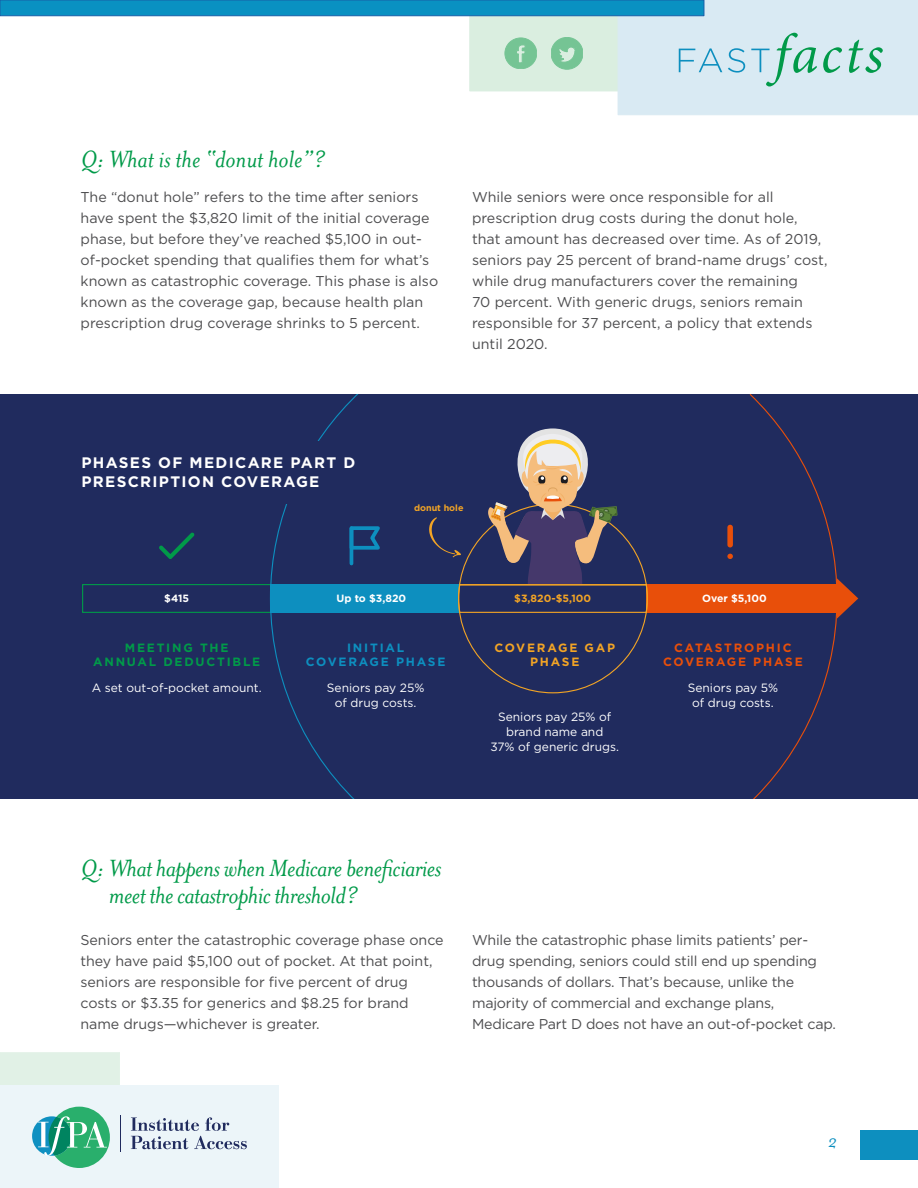
<style>
.page{position:relative;width:918px;height:1188px;background:#fff}
.page>*{position:absolute;margin:0;border:0;box-sizing:border-box;transform-origin:0 0}
.t1{font:italic 27px/27px "Mrs Eaves";letter-spacing:-.02em;color:#019a49}
.t2{font:italic 27px "Mrs Eaves";color:#019a49}
.t3{font:italic 19.5px "Mrs Eaves";color:#0d8fbf}
.t4{font:700 15.15px/19.2px "Gotham";letter-spacing:.085em;color:#fff}
.t5{font:14.25px/21px "Gotham";letter-spacing:-.005em;color:#4d4d4f}
.t6{font:12px/15px "Gotham";color:#fff;text-align:center}
.t7{font:700 12px/14.4px "Gotham";letter-spacing:.15em;color:#019a49;text-align:center}
.t8{font:700 12px/14.4px "Gotham";letter-spacing:.15em;color:#e84f0a;text-align:center}
.t9{font:700 12px/14.4px "Gotham";letter-spacing:.15em;color:#0d8fbf;text-align:center}
.t10{font:700 12px/14.4px "Gotham";letter-spacing:.15em;color:#f2a425;text-align:center}
.t11{font:700 10.5px "Gotham";color:#fff}
.t12{font:700 10.5px "Gotham";color:#f2a425}
.t13{font:700 9px "Gotham";color:#f2a425}
</style>
<div class="page">
<div style="left:0;top:395px;width:918px;height:404px;background:#202b5e"></div>
<svg style="left:270px;top:395px;width:87px;height:404px"></svg>
<div style="left:164px;top:441px;width:215px;height:63px;background:#202b5e"></div>
<div style="left:82px;top:584px;width:189px;height:29px;border:1px solid #019a49"></div>
<div style="left:270px;top:584px;width:189px;height:29px;background:#0d8fbf"></div>
<div style="left:647px;top:584px;width:190px;height:29px;background:#e84f0a"></div>
<svg style="left:159px;top:532px;width:36px;height:27px"></svg>
<svg style="left:727px;top:395px;width:131px;height:404px"></svg>
<svg style="left:429px;top:428px;width:219px;height:186px"></svg>
<hr style="left:350px;top:528px;width:3px;height:36px;background:#0d8fbf">
<svg style="left:348px;top:524px;width:32px;height:28px"></svg>
<hr style="left:460px;top:584px;width:186px;height:2px;background:#f2a425">
<div style="left:860px;top:1131px;width:58px;height:29px;background:#0d8fbf"></div>
<div style="left:0;top:1053px;width:120px;height:135px;background:#e1f1e6"></div>
<div style="left:470px;top:0;width:148px;height:91px;background:#daeee0"></div>
<div style="left:618px;top:0;width:300px;height:115px;background:#d9eaf3"></div>
<div style="left:0;top:0;width:704px;height:16px;background:#0991c2;border:1px solid #1860a8"></div>
<svg style="left:505px;top:38px;width:32px;height:31px"></svg>
<svg style="left:551px;top:37px;width:32px;height:32px"></svg>
<svg style="left:679px;top:33px;width:204px;height:54px"></svg>
<div style="left:0;top:1085px;width:279px;height:103px;background:#ecf5f9"></div>
<div style="left:32px;top:1116px;width:39px;height:40px;background:#0f90c1;border-radius:50%"></div>
<svg style="left:38px;top:1107px;width:72px;height:61px"></svg>
<svg style="left:131px;top:1117px;width:116px;height:32px"></svg>
<hr style="left:120px;top:1116px;width:1px;height:36px;background:#202b5e">
<h1 class="t2" style="left:81px;top:144px;width:247px">Q: What is the “donut hole”?</h1>
<p class="t5" style="left:81px;top:186px;width:359px">The “donut hole” refers to the time after seniors have spent the $3,820 limit of the initial coverage phase, but before they’ve reached $5,100 in out&shy;of-pocket spending that qualifies them for what’s known as catastrophic coverage. This phase is also known as the coverage gap, because health plan prescription drug coverage shrinks to 5 percent.</p>
<p class="t5" style="left:472px;top:186px;width:357px">While seniors were once responsible for all prescription drug costs during the donut hole, that amount has decreased over time. As of 2019, seniors pay 25 percent of brand-name drugs’ cost, while drug manufacturers cover the remaining<br>70 percent. With generic drugs, seniors remain responsible for 37 percent, a policy that extends until 2020.</p>
<p class="t4" style="left:82px;top:453px;width:275px">PHASES OF MEDICARE PART D<br>PRESCRIPTION COVERAGE</p>
<p class="t13" style="left:414px;top:502px;width:51px">donut hole</p>
<p class="t11" style="left:164px;top:592px;width:26px">$415</p>
<p class="t11" style="left:337px;top:592px;width:71px">Up to $3,820</p>
<p class="t12" style="left:514px;top:592px;width:79px">$3,820-$5,100</p>
<p class="t11" style="left:702px;top:592px;width:66px">Over $5,100</p>
<p class="t7" style="left:93px;top:640px;width:169px">MEETING THE<br>ANNUAL DEDUCTIBLE</p>
<p class="t6" style="left:92px;top:680px;width:171px">A set out-of-pocket amount.</p>
<p class="t9" style="left:306px;top:640px;width:141px">INITIAL<br>COVERAGE PHASE</p>
<p class="t6" style="left:327px;top:680px;width:99px">Seniors pay 25% of drug costs.</p>
<p class="t10" style="left:494px;top:640px;width:122px">COVERAGE GAP<br>PHASE</p>
<p class="t6" style="left:490px;top:709px;width:130px">Seniors pay 25% of brand name and<br>37% of generic drugs.</p>
<p class="t8" style="left:663px;top:640px;width:141px">CATASTROPHIC<br>COVERAGE PHASE</p>
<p class="t6" style="left:688px;top:680px;width:92px">Seniors pay 5% of drug costs.</p>
<h1 class="t1" style="left:109px;top:855px;width:334px;text-indent:-28px">Q: What happens when Medicare beneficiaries meet the catastrophic threshold?</h1>
<p class="t5" style="left:81px;top:929px;width:365px">Seniors enter the catastrophic coverage phase once they have paid $5,100 out of pocket. At that point, seniors are responsible for five percent of drug costs or $3.35 for generics and $8.25 for brand name drugs—whichever is greater.</p>
<p class="t5" style="left:472px;top:929px;width:365px">While the catastrophic phase limits patients’ per&shy;drug spending, seniors could still end up spending thousands of dollars. That’s because, unlike the majority of commercial and exchange plans, Medicare Part D does not have an out-of-pocket cap.</p>
<h2 class="t3" style="left:828px;top:1131px;width:11px">2</h2>
</div>
